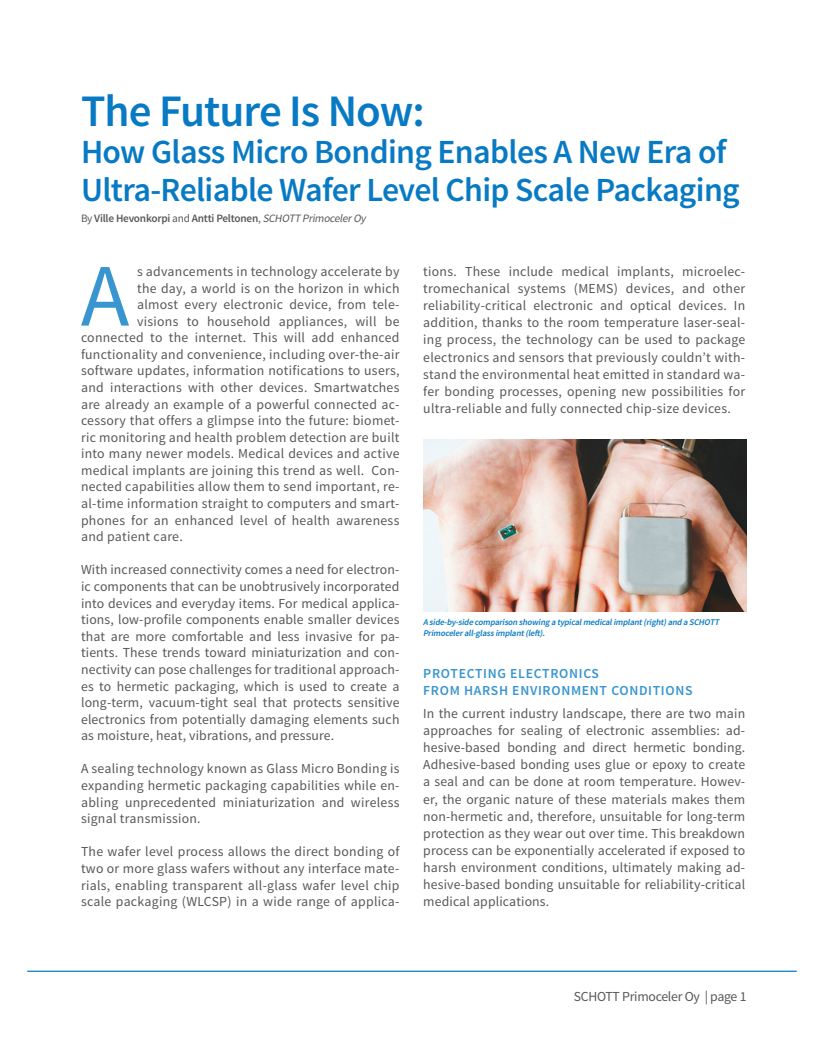
<style>
.page{position:relative;width:824px;height:1049px;background:#fff}
.page>*{position:absolute;margin:0;border:0;box-sizing:border-box;transform-origin:0 0}
.t1{font:89.25px "Source Sans Pro";color:#3995cf}
.HEADER_2019{font:600 45px "Source Sans Pro";letter-spacing:-.02em;color:#087ac3}
.HEADER_2019-2{font:600 33.75px/37.5px "Source Sans Pro";letter-spacing:-.02em;color:#087ac3}
.t2{font:13.75px/17.1px "Source Sans Pro";letter-spacing:.02em;color:#57585a;text-align:justify}
.Sub-Head_2019{font:600 13.75px/17.1px "Source Sans Pro";letter-spacing:.05em;color:#3995cf}
.t3{font:13.75px "Source Sans Pro";letter-spacing:-.02em;color:#57585a}
.Byline_2019{font:600 11.25px "Source Sans Pro";letter-spacing:-.02em;color:#57585a}
.t4{font:italic 600 8.75px/10.5px "Source Sans Pro";color:#087ac3}
.s1{font-weight:400}
.s2{font-weight:400;font-style:italic}
</style>
<div class="page">
<hr style="left:27px;top:970px;width:769px;height:1px;background:#087ac3">
<img style="left:423px;top:440px;width:323px;height:171px">
<p class="HEADER_2019" style="left:81px;top:82px;width:345px">The Future Is Now:</p>
<p class="HEADER_2019-2" style="left:81px;top:134px;width:660px">How Glass Micro Bonding Enables A New Era of<br>Ultra-Reliable Wafer Level Chip Scale Packaging</p>
<p class="Byline_2019" style="left:81px;top:211px;width:289px"><span class="s1">By</span> Ville Hevonkorpi <span class="s1">and</span> Antti Peltonen<span class="s1">,</span> <span class="s2">SCHOTT PrimocelerOy</span></p>
<p class="t1" style="left:81px;top:240px;width:49px">A</p>
<p class="t2" style="left:137px;top:263px;width:264px">s advancements in technology accelerate by</p>
<p class="t2" style="left:137px;top:280px;width:264px">the day, a world is on the horizon in which</p>
<p class="t2" style="left:137px;top:296px;width:264px">almost every electronic device, from tele-</p>
<p class="t2" style="left:137px;top:313px;width:264px">visions to household appliances, will be</p>
<p class="t2" style="left:81px;top:329px;width:320px">connected to the internet. This will add enhanced</p>
<p class="t2" style="left:81px;top:346px;width:320px">functionality and convenience, including over-the-air</p>
<p class="t2" style="left:81px;top:362px;width:320px">software updates, information notifications to users,</p>
<p class="t2" style="left:81px;top:379px;width:320px">and interactions with other devices. Smartwatches</p>
<p class="t2" style="left:81px;top:395px;width:320px">are already an example of a powerful connected ac-</p>
<p class="t2" style="left:81px;top:412px;width:320px">cessory that offers a glimpse into the future: biomet-</p>
<p class="t2" style="left:81px;top:429px;width:320px">ric monitoring and health problem detection are built</p>
<p class="t2" style="left:81px;top:445px;width:320px">into many newer models. Medical devices and active</p>
<p class="t2" style="left:81px;top:462px;width:320px">medical implants are joining this trend as well. Con-</p>
<p class="t2" style="left:81px;top:478px;width:320px">nected capabilities allow them to send important, re-</p>
<p class="t2" style="left:81px;top:495px;width:320px">al-time information straight to computers and smart-</p>
<p class="t2" style="left:81px;top:512px;width:320px">phones for an enhanced level of health awareness</p>
<p class="t2" style="left:81px;top:528px;width:103px">and patient care.</p>
<p class="t2" style="left:81px;top:562px;width:320px;line-height:16.6px">With increased connectivity comes a need for electron&shy;ic components that can be unobtrusively incorporated into devices and everyday items. For medical applica&shy;tions, low-profile components enable smaller devices that are more comfortable and less invasive for pa&shy;tients. These trends toward miniaturization and con&shy;nectivity can pose challenges for traditional approach&shy;es to hermetic packaging, which is used to create a long-term, vacuum-tight seal that protects sensitive electronics from potentially damaging elements such as moisture, heat, vibrations, and pressure.</p>
<p class="t2" style="left:81px;top:760px;width:320px;line-height:16.6px">A sealing technology known as Glass Micro Bonding is expanding hermetic packaging capabilities while en&shy;abling unprecedented miniaturization and wireless signal transmission.</p>
<p class="t2" style="left:81px;top:843px;width:320px;line-height:16.6px">The wafer level process allows the direct bonding of two or more glass wafers without any interface mate&shy;rials, enabling transparent all-glass wafer level chip scale packaging (WLCSP) in a wide range of applica-</p>
<p class="t2" style="left:423px;top:263px;width:323px">tions. These include medical implants, microelec&shy;tromechanical systems (MEMS) devices, and other reliability-critical electronic and optical devices. In addition, thanks to the room temperature laser-seal&shy;ing process, the technology can be used to package electronics and sensors that previously couldn’t with&shy;stand the environmental heat emitted in standard wa&shy;fer bonding processes, opening new possibilities for ultra-reliable and fully connected chip-size devices.</p>
<p class="t4" style="left:423px;top:617px;width:299px">A side-by-side comparison showing a typicalmedicalimplant(right)and a SCHOTT<br>Primocelerall-glassimplant(left).</p>
<p class="Sub-Head_2019" style="left:423px;top:665px;width:271px">PROTECTING ELECTRONICS<br>FROM HARSH ENVIRONMENT CONDITIONS</p>
<p class="t2" style="left:423px;top:705px;width:323px">In the current industry landscape, there are two main approaches for sealing of electronic assemblies: ad&shy;hesive-based bonding and direct hermetic bonding.<br>Adhesive-based bonding uses glue or epoxy to create a seal and can be done at room temperature. Howev&shy;er, the organic nature of these materials makes them non-hermetic and, therefore, unsuitable for long-term protection as they wear out over time. This breakdown process can be exponentially accelerated if exposed to harsh environment conditions, ultimately making ad&shy;hesive-based bonding unsuitable for reliability-critical medical applications.</p>
<p class="t3" style="left:574px;top:988px;width:174px">SCHOTT Primoceler Oy | page 1</p>
</div>
